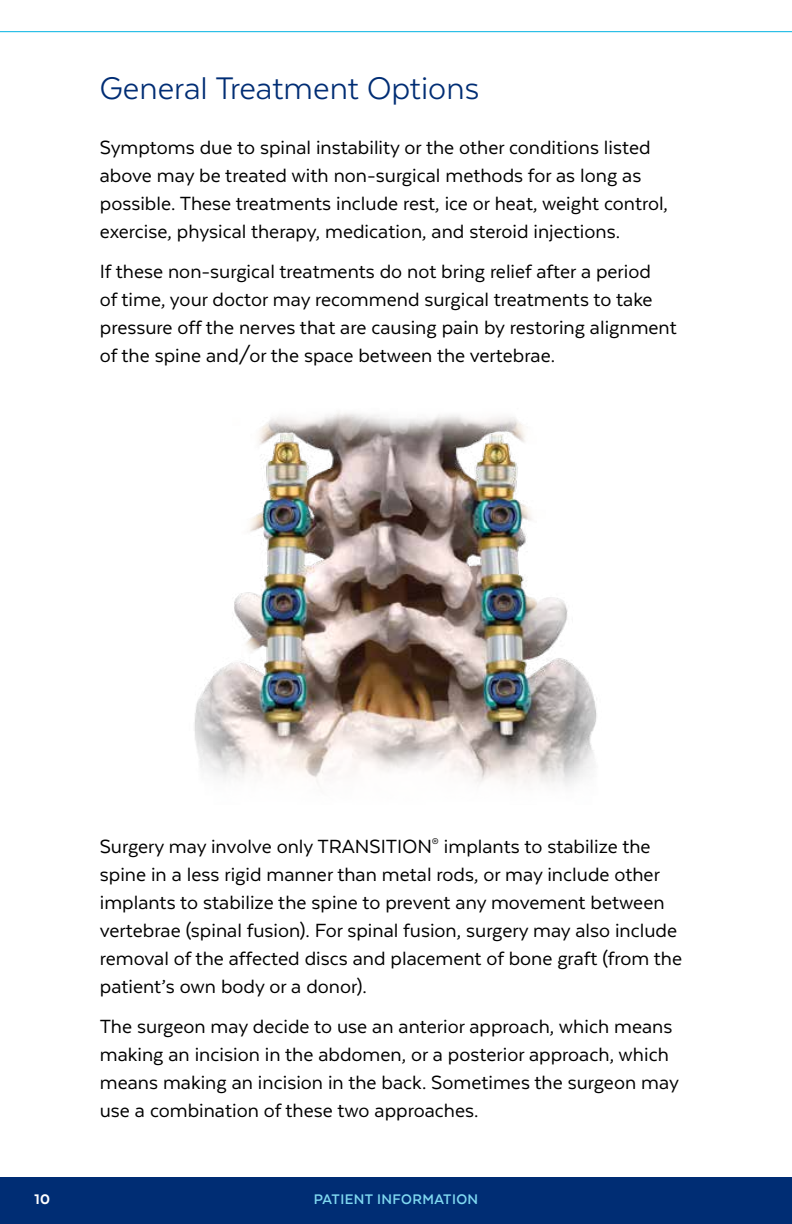
<style>
.page{position:relative;width:792px;height:1224px;background:#fff}
.page>*{position:absolute;margin:0;border:0;box-sizing:border-box;transform-origin:0 0}
.t1{font:36px "Texta";color:#002d74}
.t2{font:22px/28px "Texta";color:#000}
.t3{font:700 16px "Texta Alt";letter-spacing:.025em;color:#80d9f1}
.t4{font:800 16px "Texta Alt";color:#fff}
</style>
<div class="page">
<div style="left:0;top:1178px;width:792px;height:46px;background:#002d74"></div>
<hr style="left:0;top:31px;width:792px;height:1px;background:#00b2e3">
<img style="left:194px;top:412px;width:403px;height:374px">
<h1 class="t1" style="left:100px;top:70px;width:381px">General Treatment Options</h1>
<p class="t2" style="left:100px;top:134px;width:570px">Symptoms due to spinal instability or the other conditions listed above may be treated with non-surgical methods for as long as possible. These treatments include rest, ice or heat, weight control, exercise, physical therapy, medication, and steroid injections.</p>
<p class="t2" style="left:100px;top:257px;width:578px">If these non-surgical treatments do not bring relief after a period<br>of time, your doctor may recommend surgical treatments to take pressure off the nerves that are causing pain by restoring alignment of the spine and/or the space between the vertebrae.</p>
<p class="t2" style="left:100px;top:833px;width:584px">Surgery may involve only TRANSITION<sup>®</sup> implants to stabilize the spine in a less rigid manner than metal rods, or may include other implants to stabilize the spine to prevent any movement between vertebrae (spinal fusion). For spinal fusion, surgery may also include removal of the affected discs and placement of bone graft (from the patient’s own body or a donor).</p>
<p class="t2" style="left:100px;top:1012px;width:581px">The surgeon may decide to use an anterior approach, which means making an incision in the abdomen, or a posterior approach, which means making an incision in the back. Sometimes the surgeon may use a combination of these two approaches.</p>
<p class="t4" style="left:35px;top:1191px;width:17px">10</p>
<p class="t3" style="left:314px;top:1191px;width:166px">PATIENT INFORMATION</p>
</div>
